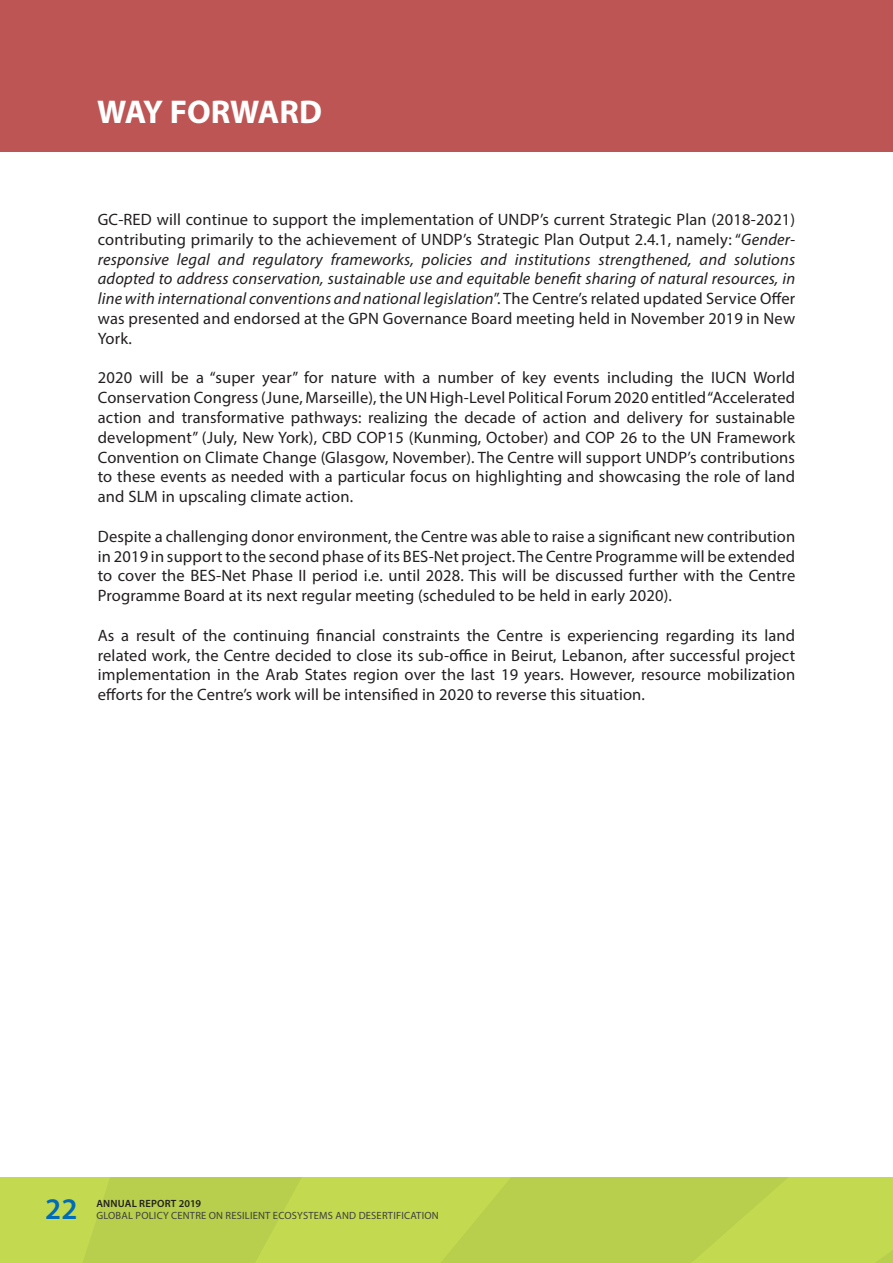
<style>
.page{position:relative;width:893px;height:1263px;background:#fff}
.page>*{position:absolute;margin:0;border:0;box-sizing:border-box;transform-origin:0 0}
.t1{font:700 33px "Myriad Pro";letter-spacing:-.005em;color:#fff}
.t2{font:600 30px "Myriad Pro";color:#006bb6}
.Body{font:16.5px/19.8px "Myriad Pro";letter-spacing:.01em;color:#231f20;text-align:justify}
.t3{font:10.5px "Myriad Pro";letter-spacing:.02em;color:#3e3e3f}
.t4{font:600 10.5px "Myriad Pro";letter-spacing:.02em;color:#231f20}
.s1{font-style:italic}
</style>
<div class="page">
<svg style="left:0;top:1178px;width:893px;height:85px;background:#bcd34d"></svg>
<div style="left:0;top:0;width:893px;height:152px;background:#bd5554"></div>
<p class="t1" style="left:97px;top:90px;width:226px">WAY FORWARD</p>
<p class="Body" style="left:98px;top:209px;width:699px">GC-RED will continue to support the implementation of UNDP’s current Strategic Plan (2018-2021) contributing primarily to the achievement of UNDP’s Strategic Plan Output 2.4.1, namely: “<span class="s1">Gender&shy;responsive legal and regulatory frameworks, policies and institutions strengthened, and solutions adopted to address conservation, sustainable use and equitable benefit sharing of natural resources, in line with international conventions and national legislation</span>”. The Centre’s related updated Service Offer was presented and endorsed at the GPN Governance Board meeting held in November 2019 in New York.</p>
<p class="Body" style="left:98px;top:368px;width:699px">2020 will be a “super year” for nature with a number of key events including the IUCN World Conservation Congress (June, Marseille), the UN High-Level Political Forum 2020 entitled “Accelerated action and transformative pathways: realizing the decade of action and delivery for sustainable development” (July, New York), CBD COP15 (Kunming, October) and COP 26 to the UN Framework Convention on Climate Change (Glasgow, November). The Centre will support UNDP’s contributions to these events as needed with a particular focus on highlighting and showcasing the role of land and SLM in upscaling climate action.</p>
<p class="Body" style="left:98px;top:526px;width:699px">Despite a challenging donor environment, the Centre was able to raise a significant new contribution in 2019 in support to the second phase of its BES-Net project. The Centre Programme will be extended to cover the BES-Net Phase II period i.e. until 2028. This will be discussed further with the Centre Programme Board at its next regular meeting (scheduled to be held in early 2020).</p>
<p class="Body" style="left:98px;top:625px;width:699px">As a result of the continuing financial constraints the Centre is experiencing regarding its land related work, the Centre decided to close its sub-office in Beirut, Lebanon, after successful project implementation in the Arab States region over the last 19 years. However, resource mobilization efforts for the Centre’s work will be intensified in 2020 to reverse this situation.</p>
<h2 class="t2" style="left:45px;top:1190px;width:34px">22</h2>
<p class="t4" style="left:96px;top:1196px;width:106px">ANNUAL REPORT 2019</p>
<p class="t3" style="left:96px;top:1209px;width:344px">GLOBAL POLICY CENTRE ON RESILIENT ECOSYSTEMS AND DESERTIFICATION</p>
</div>
